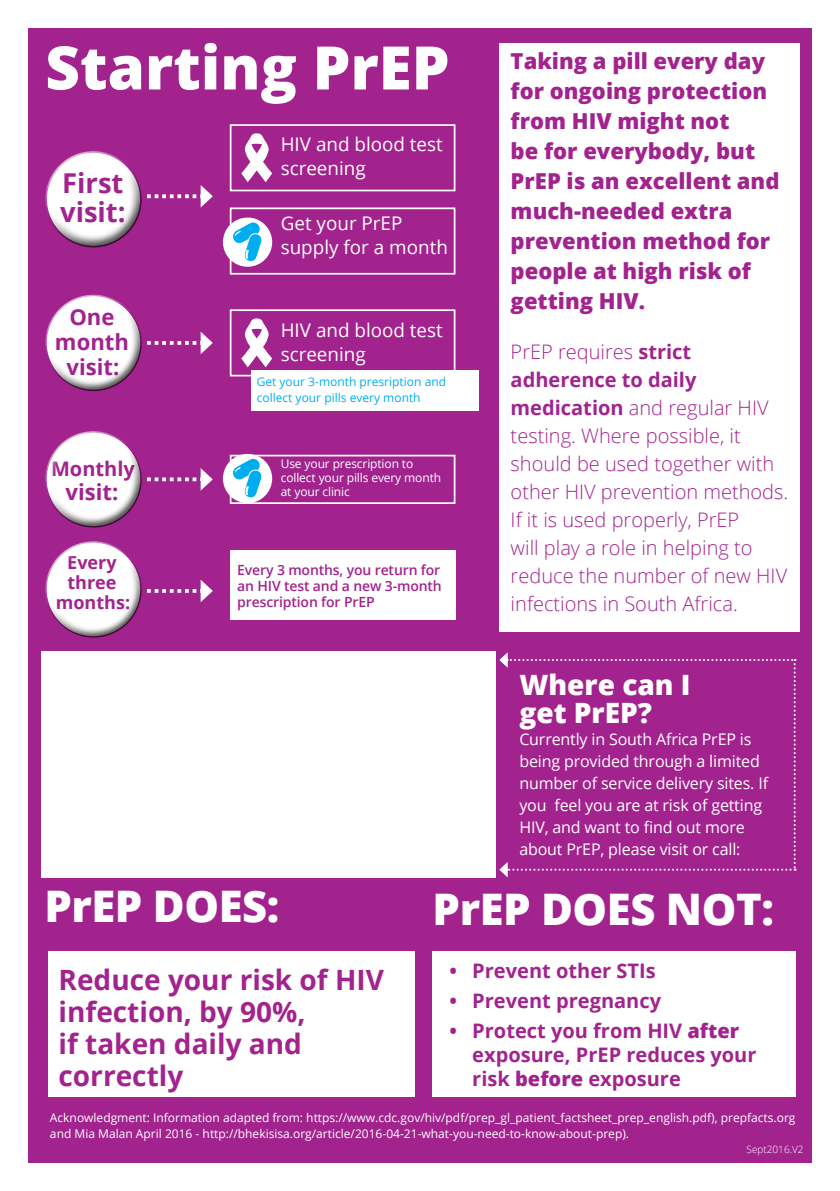
<style>
.page{position:relative;width:840px;height:1191px;background:#fff}
.page>*{position:absolute;margin:0;border:0;box-sizing:border-box;transform-origin:0 0}
.t1{font:800 60px "Open Sans";color:#fff}
.t2{font:800 43.6px "Open Sans";letter-spacing:-.01em;color:#fff}
.t3{font:700 28px/32px "Open Sans";color:#a2238e}
.t4{font:800 28px/28px "Open Sans";color:#fff}
.t5{font:700 27.4px/29px "Open Sans";color:#a2238e}
.t6{font:800 22px/30px "Open Sans";color:#a2238e}
.t7{font:700 22px/25px "Open Sans";color:#a2238e;text-align:center}
.t8{font:300 20px/28px "Open Sans";color:#a2238e}
.t9{font:700 20px/24px "Open Sans";color:#a2238e}
.t10{font:18.8px/24px "Open Sans";color:#fff}
.t11{font:700 18px/20px "Open Sans";color:#a2238e;text-align:center}
.t12{font:16px/22px "Open Sans";letter-spacing:-.01em;color:#fff}
.t13{font:600 14px/16px "Open Sans";letter-spacing:-.01em;color:#a2238e;text-align:justify}
.t14{font:12px/14px "Open Sans";color:#fff}
.t15{font:12px/16px "Open Sans";color:#00aeef}
.t16{font:300 10px "Open Sans";color:#fff}
.s1{font-weight:700}
.s2{font-weight:800}
</style>
<div class="page">
<div style="left:28px;top:28px;width:783px;height:1134px;background:#a2238e"></div>
<div style="left:48px;top:951px;width:366px;height:146px;background:#fff"></div>
<div style="left:432px;top:951px;width:363px;height:146px;background:#fff"></div>
<div style="left:42px;top:651px;width:453px;height:227px;background:#fff"></div>
<svg style="left:499px;top:652px;width:296px;height:225px"></svg>
<div style="left:499px;top:44px;width:300px;height:588px;background:#fff"></div>
<div style="left:40px;top:149px;width:102px;height:77px;background:#fff;opacity:.75"></div>
<div style="left:41px;top:164px;width:114px;height:87px;background:#231f20;opacity:.75"></div>
<div style="left:38px;top:294px;width:103px;height:74px;background:#fff;opacity:.75"></div>
<div style="left:43px;top:308px;width:110px;height:86px;background:#231f20;opacity:.75"></div>
<div style="left:36px;top:430px;width:105px;height:74px;background:#fff;opacity:.75"></div>
<div style="left:43px;top:444px;width:110px;height:86px;background:#231f20;opacity:.75"></div>
<div style="left:42px;top:540px;width:98px;height:75px;background:#fff;opacity:.75"></div>
<div style="left:43px;top:554px;width:110px;height:86px;background:#231f20;opacity:.75"></div>
<div style="left:230px;top:124px;width:225px;height:67px;border:2px solid #fff"></div>
<div style="left:230px;top:207px;width:225px;height:68px;border:2px solid #fff"></div>
<div style="left:230px;top:309px;width:225px;height:67px;border:2px solid #fff"></div>
<div style="left:251px;top:370px;width:227px;height:41px;background:#fff"></div>
<div style="left:230px;top:455px;width:225px;height:49px;border:2px solid #fff"></div>
<div style="left:230px;top:550px;width:225px;height:70px;background:#fff"></div>
<svg style="left:147px;top:185px;width:66px;height:22px"></svg>
<svg style="left:147px;top:331px;width:66px;height:23px"></svg>
<svg style="left:147px;top:468px;width:66px;height:22px"></svg>
<svg style="left:147px;top:579px;width:66px;height:23px"></svg>
<svg style="left:241px;top:133px;width:31px;height:49px"></svg>
<svg style="left:241px;top:318px;width:31px;height:49px"></svg>
<div style="left:223px;top:217px;width:49px;height:50px;background:#fff;border-radius:50%"></div>
<svg style="left:233px;top:222px;width:29px;height:40px"></svg>
<div style="left:223px;top:454px;width:49px;height:49px;background:#fff;border-radius:50%"></div>
<svg style="left:233px;top:458px;width:29px;height:40px"></svg>
<p class="t1" style="left:45px;top:22px;width:405px">Starting PrEP</p>
<h3 class="t5" style="left:60px;top:167px;width:67px">First visit:</h3>
<h3 class="t7" style="left:55px;top:304px;width:75px">One month visit:</h3>
<h3 class="t9" style="left:51px;top:456px;width:85px">Monthly</h3>
<h3 class="t7" style="left:65px;top:479px;width:54px">visit:</h3>
<h3 class="t11" style="left:56px;top:552px;width:76px">Every three months:</h3>
<p class="t10" style="left:280px;top:132px;width:163px">HIV and blood test screening</p>
<p class="t10" style="left:280px;top:210px;width:168px">Get your PrEP supply for a month</p>
<p class="t10" style="left:280px;top:317px;width:163px">HIV and blood test screening</p>
<p class="t15" style="left:256px;top:373px;width:191px">Get your 3-month presription and collect your pills every month</p>
<p class="t14" style="left:280px;top:457px;width:162px">Use your prescription to collect your pills every month at your clinic</p>
<p class="t13" style="left:237px;top:561px;width:206px">Every 3 months, you return for an HIV test and a new 3-month prescription for PrEP</p>
<p class="t6" style="left:510px;top:45px;width:270px">Taking a pill every day for ongoing protection from HIV might not<br>be for everybody, but<br>PrEP is an excellent and much-needed extra prevention method for people at high risk of getting HIV.</p>
<p class="t8" style="left:510px;top:337px;width:279px">PrEP requires <span class="s1">strict adherence to daily medication</span> and regular HIV testing. Where possible, it should be used together with other HIV prevention methods.<br>If it is used properly, PrEP<br>will play a role in helping to reduce the number of new HIV infections in South Africa.</p>
<p class="t4" style="left:519px;top:669px;width:173px">Where can I get PrEP?</p>
<p class="t12" style="left:519px;top:728px;width:250px">Currently in South Africa PrEP is being provided through a limited number of service delivery sites. If you feel you are at risk of getting<br>HIV, and want to find out more about PrEP, please visit or call:</p>
<p class="t2" style="left:44px;top:873px;width:236px">PrEP DOES:</p>
<p class="t3" style="left:58px;top:963px;width:327px">Reduce your risk of HIV infection, by 90%,<br>if taken daily and correctly</p>
<p class="t2" style="left:432px;top:875px;width:343px">PrEP DOES NOT:</p>
<p class="t9" style="left:449px;top:958px;width:207px">• Prevent other STIs</p>
<p class="t9" style="left:449px;top:988px;width:213px">• Prevent pregnancy</p>
<p class="t9" style="left:472px;top:1017px;width:285px;text-indent:-23px">• Protect you from HIV <span class="s2">after </span>exposure, PrEP reduces your risk <span class="s2">before</span> exposure</p>
<p class="t14" style="left:50px;top:1108px;width:746px;line-height:16px">Acknowledgment: Information adapted from: https://www.cdc.gov/hiv/pdf/prep_gl_patient_factsheet_prep_english.pdf), prepfacts.org and Mia Malan April 2016 - http://bhekisisa.org/article/2016-04-21-what-you-need-to-know-about-prep).</p>
<p class="t16" style="left:746px;top:1142px;width:58px">Sept2016.V2</p>
</div>
